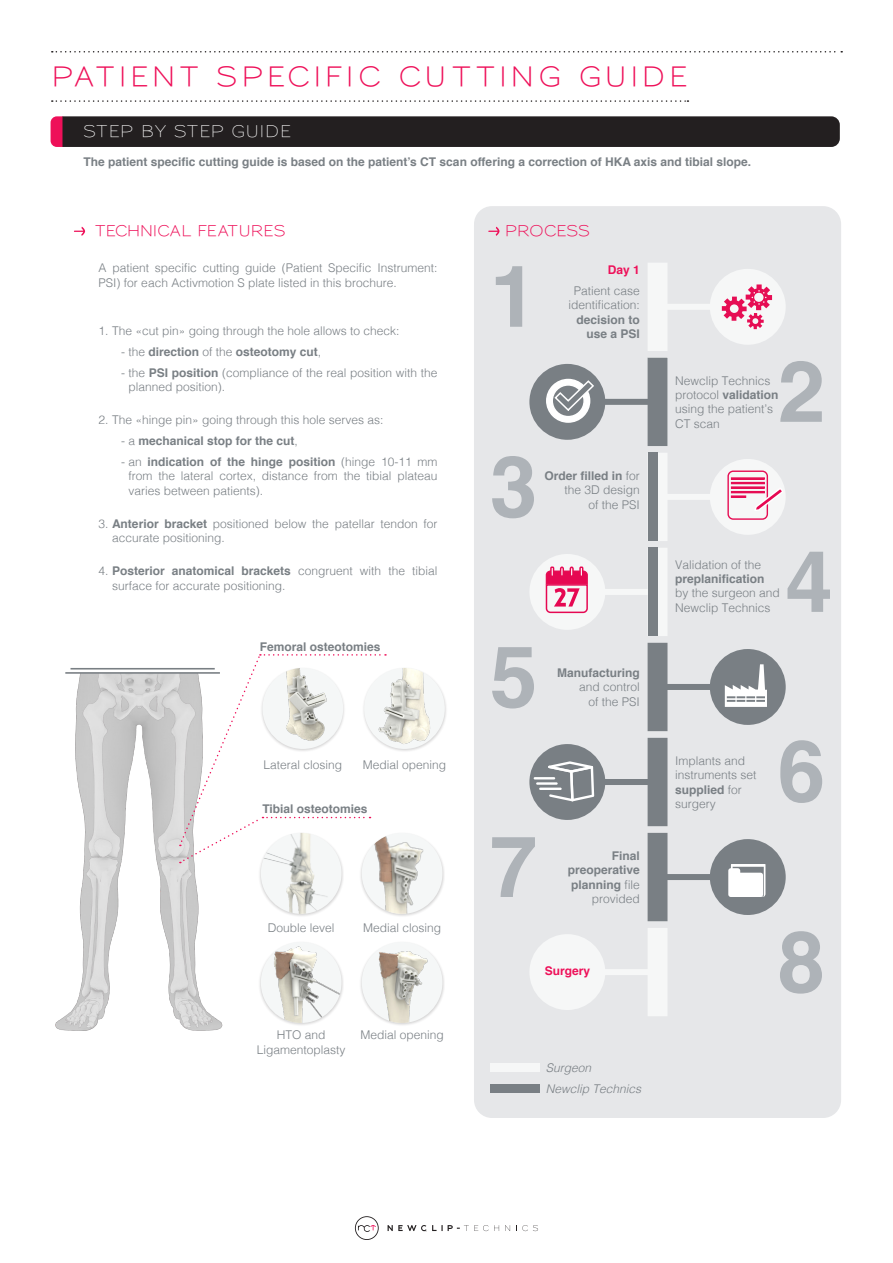
<style>
.page{position:relative;width:893px;height:1263px;background:#fff}
.page>*{position:absolute;margin:0;border:0;box-sizing:border-box;transform-origin:0 0}
.t1{font:700 85.5px "Helvetica";color:#aeb3b8}
.t2{font:600 27px "Sansumi";letter-spacing:.095em;color:#ee1059}
.t3{font:16.5px "Sansumi";letter-spacing:-.005em;color:#fff}
.t4{font:600 15px "Sansumi";letter-spacing:-.015em;color:#ee1059}
.t5{font:300 12px/14.4px "Helvetica";color:#797f84}
.t6{font:700 12px/14.4px "Helvetica";color:#797f84;text-align:right}
.t7{font:italic 300 12px "Helvetica";color:#797f84}
.t8{font:700 12px "Helvetica";color:#ee1059}
.s1{font-weight:300}
.s2{font-weight:700}
</style>
<div class="page">
<svg style="left:52px;top:51px;width:790px;height:2px"></svg>
<svg style="left:355px;top:1216px;width:24px;height:24px"></svg>
<svg style="left:505px;top:1225px;width:5px;height:6px"></svg>
<svg style="left:516px;top:1225px;width:22px;height:6px"></svg>
<svg style="left:388px;top:1225px;width:111px;height:6px"></svg>
<div style="left:51px;top:116px;width:789px;height:31px;background:#231f20"></div>
<svg style="left:52px;top:100px;width:636px;height:2px"></svg>
<svg style="left:74px;top:227px;width:11px;height:9px"></svg>
<div style="left:474px;top:206px;width:367px;height:912px;background:#e6e7e9;border-radius:18px"></div>
<svg style="left:530px;top:928px;width:137px;height:88px"></svg>
<div style="left:490px;top:1063px;width:49px;height:9px;background:#f6f7f7"></div>
<div style="left:490px;top:1084px;width:49px;height:9px;background:#797f84"></div>
<svg style="left:530px;top:548px;width:137px;height:88px"></svg>
<svg style="left:648px;top:263px;width:138px;height:88px"></svg>
<svg style="left:529px;top:738px;width:138px;height:88px"></svg>
<hr style="left:534px;top:777px;width:21px;height:2px;background:#fff">
<hr style="left:536px;top:782px;width:22px;height:3px;background:#fff">
<hr style="left:539px;top:787px;width:23px;height:3px;background:#fff">
<svg style="left:529px;top:358px;width:138px;height:88px"></svg>
<svg style="left:648px;top:453px;width:138px;height:88px"></svg>
<svg style="left:648px;top:833px;width:138px;height:88px"></svg>
<svg style="left:648px;top:643px;width:138px;height:88px"></svg>
<svg style="left:488px;top:227px;width:11px;height:9px"></svg>
<img style="left:55px;top:674px;width:168px;height:357px">
<hr style="left:65px;top:672px;width:155px;height:2px;background:#797f84">
<hr style="left:70px;top:668px;width:145px;height:1px;background:#797f84">
<div style="left:360px;top:941px;width:85px;height:86px;background:#231f20;opacity:.19"></div>
<div style="left:362px;top:942px;width:80px;height:81px;background:#f5f7f7;border-radius:50%"></div>
<img style="left:367px;top:942px;width:70px;height:81px">
<div style="left:259px;top:941px;width:85px;height:86px;background:#231f20;opacity:.19"></div>
<img style="left:261px;top:942px;width:81px;height:81px;border-radius:40px">
<div style="left:360px;top:832px;width:85px;height:86px;background:#231f20;opacity:.19"></div>
<img style="left:362px;top:833px;width:80px;height:81px;border-radius:40px">
<div style="left:259px;top:832px;width:85px;height:86px;background:#231f20;opacity:.19"></div>
<img style="left:261px;top:833px;width:81px;height:81px;border-radius:40px">
<div style="left:362px;top:667px;width:85px;height:86px;background:#231f20;opacity:.19"></div>
<img style="left:364px;top:668px;width:81px;height:81px;border-radius:40px">
<svg style="left:180px;top:654px;width:206px;height:209px"></svg>
<p class="t2" style="left:51px;top:62px;width:639px">PATIENT SPECIFIC CUTTING GUIDE</p>
<p class="t3" style="left:83px;top:123px;width:210px">STEP BY STEP GUIDE</p>
<p class="t6" style="left:83px;top:155px;width:669px">The patient specific cutting guide is based on the patient’s CT scan offering a correction of HKA axis and tibial slope.</p>
<p class="t4" style="left:95px;top:223px;width:192px">TECHNICAL FEATURES</p>
<p class="t5" style="left:99px;top:260px;width:340px">A patient specific cutting guide (Patient Specific Instrument:<br>PSI) for each Activmotion S plate listed in this brochure.</p>
<p class="t5" style="left:99px;top:323px;width:302px">1. The «cut pin» going through the hole allows to check:</p>
<p class="t6" style="left:121px;top:345px;width:202px"><span class="s1">- the</span> direction <span class="s1">of the</span> osteotomy cut<span class="s1">,</span></p>
<p class="t5" style="left:128px;top:364px;width:310px;text-indent:-7px">- the <span class="s2">PSI position</span> (compliance of the real position with the planned position).</p>
<p class="t5" style="left:99px;top:412px;width:286px">2. The «hinge pin» going through this hole serves as:</p>
<p class="t6" style="left:121px;top:434px;width:178px"><span class="s1">- a</span> mechanical stop for the cut<span class="s1">,</span></p>
<p class="t5" style="left:128px;top:454px;width:310px;text-align:justify;text-indent:-7px">- an <span class="s2">indication of the hinge position</span> (hinge 10-11 mm from the lateral cortex, distance from the tibial plateau varies between patients).</p>
<p class="t5" style="left:112px;top:515px;width:327px;text-indent:-13px">3. <span class="s2">Anterior bracket</span> positioned below the patellar tendon for accurate positioning.</p>
<p class="t5" style="left:112px;top:563px;width:327px;text-indent:-13px">4. <span class="s2">Posterior anatomical brackets</span> congruent with the tibial surface for accurate positioning.</p>
<p class="t6" style="left:260px;top:639px;width:122px">Femoral osteotomies</p>
<p class="t5" style="left:263px;top:757px;width:80px">Lateral closing</p>
<p class="t5" style="left:363px;top:757px;width:85px">Medial opening</p>
<p class="t6" style="left:262px;top:802px;width:107px">Tibial osteotomies</p>
<p class="t5" style="left:268px;top:919px;width:68px">Double level</p>
<p class="t5" style="left:363px;top:919px;width:80px">Medial closing</p>
<p class="t5" style="left:257px;top:1027px;width:90px;text-align:center">HTO and<br>Ligamentoplasty</p>
<p class="t5" style="left:360px;top:1027px;width:85px">Medial opening</p>
<p class="t4" style="left:505px;top:223px;width:87px">PROCESS</p>
<p class="t1" style="left:490px;top:228px;width:49px">1</p>
<p class="t8" style="left:608px;top:260px;width:34px">Day 1</p>
<p class="t5" style="left:569px;top:283px;width:73px;text-align:right">Patient case identification: <span class="s2">decision to use a PSI</span></p>
<p class="t1" style="left:490px;top:418px;width:49px">3</p>
<p class="t5" style="left:545px;top:468px;width:97px;text-align:right"><span class="s2">Order filled in</span> for the 3D design<br>of the PSI</p>
<p class="t1" style="left:490px;top:608px;width:49px">5</p>
<p class="t5" style="left:557px;top:665px;width:84px;text-align:right"><span class="s2">Manufacturing </span>and control<br>of the PSI</p>
<p class="t1" style="left:490px;top:798px;width:49px">7</p>
<p class="t6" style="left:568px;top:849px;width:74px">Final preoperative planning <span class="s1">file provided</span></p>
<p class="t8" style="left:545px;top:961px;width:47px">Surgery</p>
<p class="t7" style="left:546px;top:1057px;width:47px">Surgeon</p>
<p class="t7" style="left:546px;top:1078px;width:97px">Newclip Technics</p>
<p class="t1" style="left:778px;top:323px;width:49px">2</p>
<p class="t5" style="left:675px;top:372px;width:105px">Newclip Technics protocol <span class="s2">validation </span>using the patient’s<br>CT scan</p>
<p class="t5" style="left:675px;top:556px;width:106px">Validation of the <span class="s2">preplanification </span>by the surgeon and<br>Newclip Technics</p>
<p class="t1" style="left:785px;top:513px;width:49px">4</p>
<p class="t5" style="left:675px;top:753px;width:83px">Implants and instruments set <span class="s2">supplied</span> for surgery</p>
<p class="t1" style="left:778px;top:702px;width:49px">6</p>
<p class="t1" style="left:778px;top:893px;width:49px">8</p>
</div>
